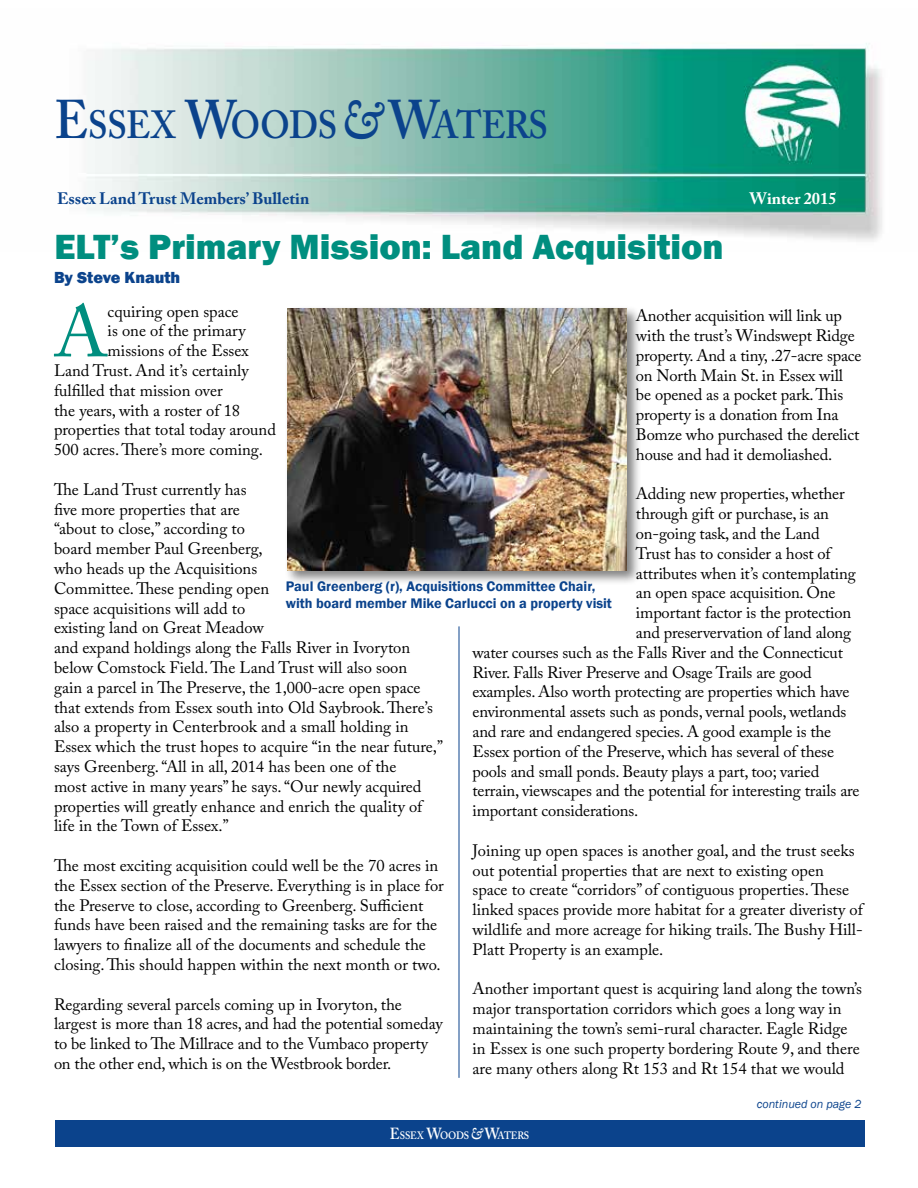
<style>
.page{position:relative;width:918px;height:1188px;background:#fff}
.page>*{position:absolute;margin:0;border:0;box-sizing:border-box;transform-origin:0 0}
.t1{font:72.15px "Adobe Caslon Pro";color:#008e7f}
.t2{font:600 39px "Adobe Caslon Pro";letter-spacing:-.02em;color:#0b438c;scale:.9 1}
.t3{font:800 36px "Franklin Gothic";color:#008e7f}
.t4{font:16.5px/19.8px "Adobe Caslon Pro";color:#000}
.t5{font:700 16.5px "Adobe Caslon Pro";color:#0b438c}
.t6{font:800 16.5px "Franklin Gothic";color:#0b438c}
.t7{font:700 16.5px "Adobe Caslon Pro";color:#fff}
.t8{font:600 14.25px/17.1px "Franklin Gothic";color:#0b438c}
.t9{font:italic 12px "Franklin Gothic";color:#0b438c}
.t10{font:600 10.65px "Adobe Caslon Pro";letter-spacing:-.015em;color:#fff;scale:.9 1}
.s1{font-size:54px}
.s2{font-style:italic;font-size:54px}
.s3{font-size:15.9px}
.s4{font-style:italic;font-size:15.9px}
.s5{color:#fff}
</style>
<div class="page">
<div style="left:55px;top:1120px;width:810px;height:27px;background:#0b438c"></div>
<img style="left:87px;top:43px;width:795px;height:198px">
<div style="left:285px;top:305px;width:357px;height:281px;background:#000;opacity:.5"></div>
<img style="left:288px;top:308px;width:339px;height:262px">
<hr style="left:459px;top:626px;width:1px;height:452px;background:#0b438c">
<h2 class="t2" style="left:55px;top:102px;width:550px"><span class="s1">E</span>SSEX <span class="s1">W</span>OODS<span class="s2">&amp;</span> <span class="s1">W</span>ATERS</h2>
<p class="t5" style="left:57px;top:189px;width:254px">Essex Land Trust Members’ Bulletin</p>
<p class="t7" style="left:749px;top:189px;width:89px">Winter 2015</p>
<h3 class="t3" style="left:55px;top:223px;width:671px">ELT’s Primary Mission: Land Acquisition</h3>
<p class="t6" style="left:54px;top:266px;width:128px">By Steve Knauth</p>
<h1 class="t1" style="left:54px;top:289px;width:55px">A</h1>
<p class="t4" style="left:108px;top:301px;width:132px">cquiring open space</p>
<p class="t4" style="left:636px;top:306px;width:227px">Another acquisition will link up with the trust’s Windswept Ridge property. And a tiny, .27-acre space on North Main St. in Essex will be opened as a pocket park. This property is a donation from Ina<br>Bomze who purchased the derelict house and had it demoliashed.</p>
<p class="t4" style="left:636px;top:484px;width:210px">Adding new properties, whether</p>
<p class="t4" style="left:636px;top:504px;width:195px">through gift or purchase, is an</p>
<p class="t4" style="left:636px;top:523px;width:185px">on-going task, and the Land</p>
<p class="t4" style="left:636px;top:543px;width:196px">Trust has to consider a host of</p>
<p class="t4" style="left:636px;top:563px;width:221px">attributes when it’s contemplating</p>
<p class="t4" style="left:636px;top:583px;width:201px">an open space acquisition. One</p>
<p class="t4" style="left:636px;top:603px;width:217px">important factor is the protection</p>
<p class="t4" style="left:636px;top:622px;width:217px">and preservervation of land along</p>
<p class="t4" style="left:473px;top:642px;width:372px">water courses such as the Falls River and the Connecticut</p>
<p class="t4" style="left:473px;top:662px;width:341px">River. Falls River Preserve and Osage Trails are good</p>
<p class="t4" style="left:473px;top:682px;width:379px">examples. Also worth protecting are properties which have</p>
<p class="t4" style="left:473px;top:702px;width:375px">environmental assets such as ponds, vernal pools, wetlands</p>
<p class="t4" style="left:473px;top:721px;width:360px">and rare and endangered species. A good example is the</p>
<p class="t4" style="left:473px;top:741px;width:363px">Essex portion of the Preserve, which has several of these</p>
<p class="t4" style="left:473px;top:761px;width:348px">pools and small ponds. Beauty plays a part, too; varied</p>
<p class="t4" style="left:473px;top:781px;width:389px">terrain, viewscapes and the potential for interesting trails are</p>
<p class="t4" style="left:473px;top:801px;width:167px">important considerations.</p>
<p class="t4" style="left:473px;top:840px;width:392px">Joining up open spaces is another goal, and the trust seeks out potential properties that are next to existing open space to create “corridors” of contiguous properties. These linked spaces provide more habitat for a greater diveristy of wildlife and more acreage for hiking trails. The Bushy Hill-Platt Property is an example.</p>
<p class="t4" style="left:473px;top:979px;width:391px">Another important quest is acquiring land along the town’s major transportation corridors which goes a long way in maintaining the town’s semi-rural character. Eagle Ridge in Essex is one such property bordering Route 9, and there are many others along Rt 153 and Rt 154 that we would</p>
<p class="t4" style="left:108px;top:321px;width:139px">is one of the primary</p>
<p class="t4" style="left:108px;top:341px;width:143px">missions of the Essex</p>
<p class="t4" style="left:54px;top:360px;width:196px">Land Trust. And it’s certainly</p>
<p class="t4" style="left:54px;top:380px;width:170px">fulfilled that mission over</p>
<p class="t4" style="left:54px;top:400px;width:188px">the years, with a roster of 18</p>
<p class="t4" style="left:54px;top:420px;width:224px">properties that total today around</p>
<p class="t4" style="left:54px;top:440px;width:210px">500 acres. There’s more coming.</p>
<p class="t4" style="left:54px;top:479px;width:391px">The Land Trust currently has<br>five more properties that are<br>“about to close,” according to<br>board member Paul Greenberg,<br>who heads up the Acquisitions<br>Committee. These pending open<br>space acquisitions will add to<br>existing land on Great Meadow<br>and expand holdings along the Falls River in Ivoryton below Comstock Field. The Land Trust will also soon<br>gain a parcel in The Preserve, the 1,000-acre open space that extends from Essex south into Old Saybrook. There’s also a property in Centerbrook and a small holding in Essex which the trust hopes to acquire “in the near future,” says Greenberg. “All in all, 2014 has been one of the<br>most active in many years” he says. “Our newly acquired properties will greatly enhance and enrich the quality of life in the Town of Essex.”</p>
<p class="t4" style="left:54px;top:855px;width:391px">The most exciting acquisition could well be the 70 acres in the Essex section of the Preserve. Everything is in place for the Preserve to close, according to Greenberg. Sufficient funds have been raised and the remaining tasks are for the lawyers to finalize all of the documents and schedule the closing. This should happen within the next month or two.</p>
<p class="t4" style="left:54px;top:994px;width:390px">Regarding several parcels coming up in Ivoryton, the largest is more than 18 acres, and had the potential someday to be linked to The Millrace and to the Vumbaco property on the other end, which is on the Westbrook border.</p>
<p class="t8" style="left:286px;top:578px;width:328px">Paul Greenberg (r), Acquisitions Committee Chair, with board member Mike Carlucci on a property visit</p>
<p class="t10" style="left:390px;top:1129px;width:156px"><span class="s3">E</span>SSEX <span class="s3">W</span>OODS<span class="s4">&amp;</span> <span class="s3">W</span>ATERS</p>
<p class="t9" style="left:757px;top:1096px;width:116px">continued on page 2 <span class="s5">2</span></p>
</div>
